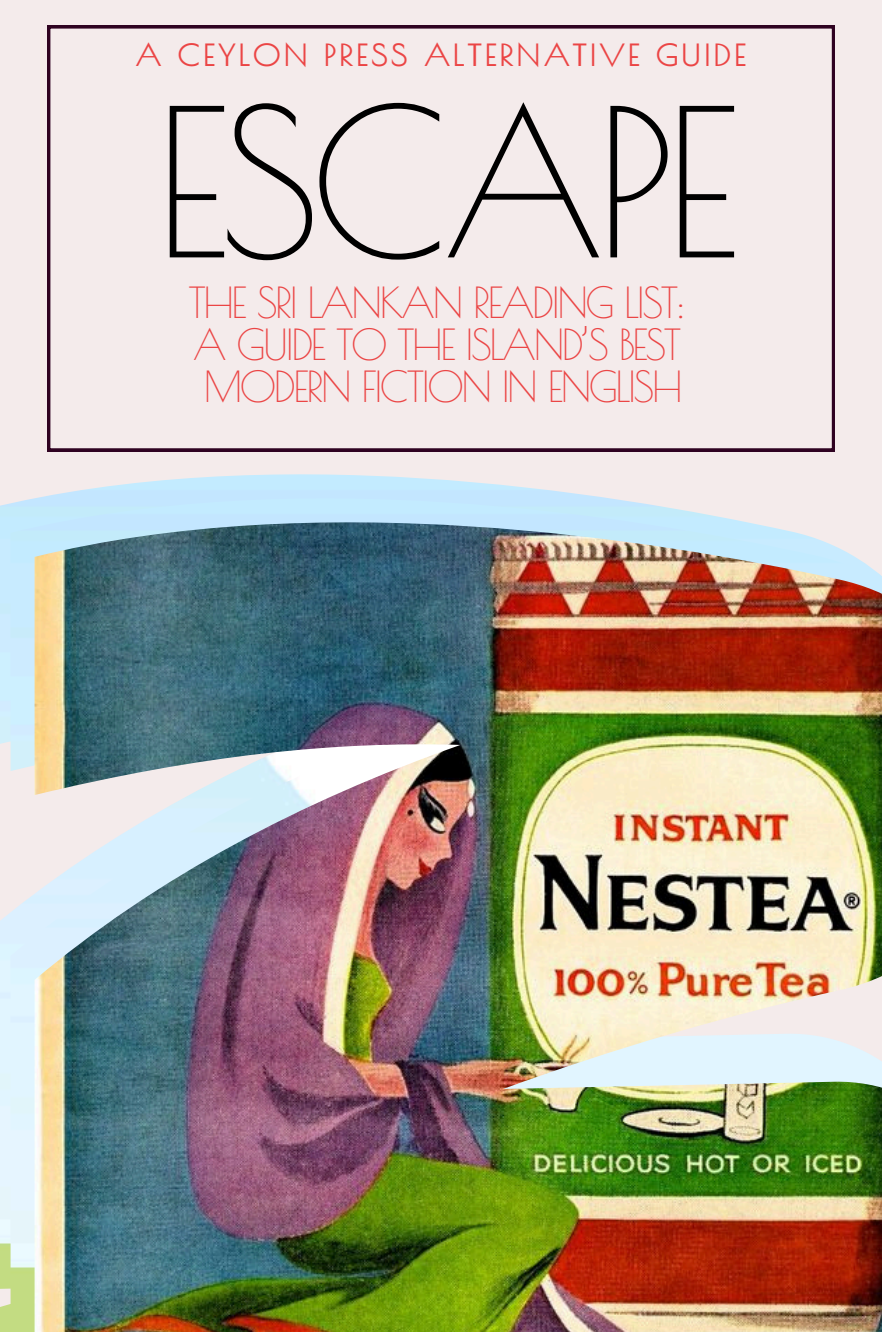
<style>
.page{position:relative;width:882px;height:1332px;background:#f4ebeb}
.page>*{position:absolute;margin:0;border:0;box-sizing:border-box;transform-origin:0 0}
.t1{font:202px "Poiret One";letter-spacing:-.05em;color:#000}
.t2{font:42px/42px "Poiret One";letter-spacing:-.06em;color:#eb4545;text-align:justify}
.t3{font:700 30px "Poiret One";letter-spacing:.09em;color:#eb4545}
</style>
<div class="page">
<img style="left:0;top:474px;width:606px;height:858px">
<svg style="left:47px;top:26px;width:788px;height:425px"></svg>
<img style="left:11px;top:498px;width:734px;height:834px">
<img style="left:35px;top:522px;width:847px;height:810px">
<p class="t3" style="left:135px;top:37px;width:613px">A CEYLON PRESS ALTERNATIVE GUIDE</p>
<p class="t1" style="left:155px;top:63px;width:586px">ESCAPE</p>
<h1 class="t2" style="left:188px;top:281px;width:499px">THE SRI LANKAN READING LIST:<br>A GUIDE TO THE ISLAND’S BEST MODERN FICTION IN ENGLISH</h1>
</div>
